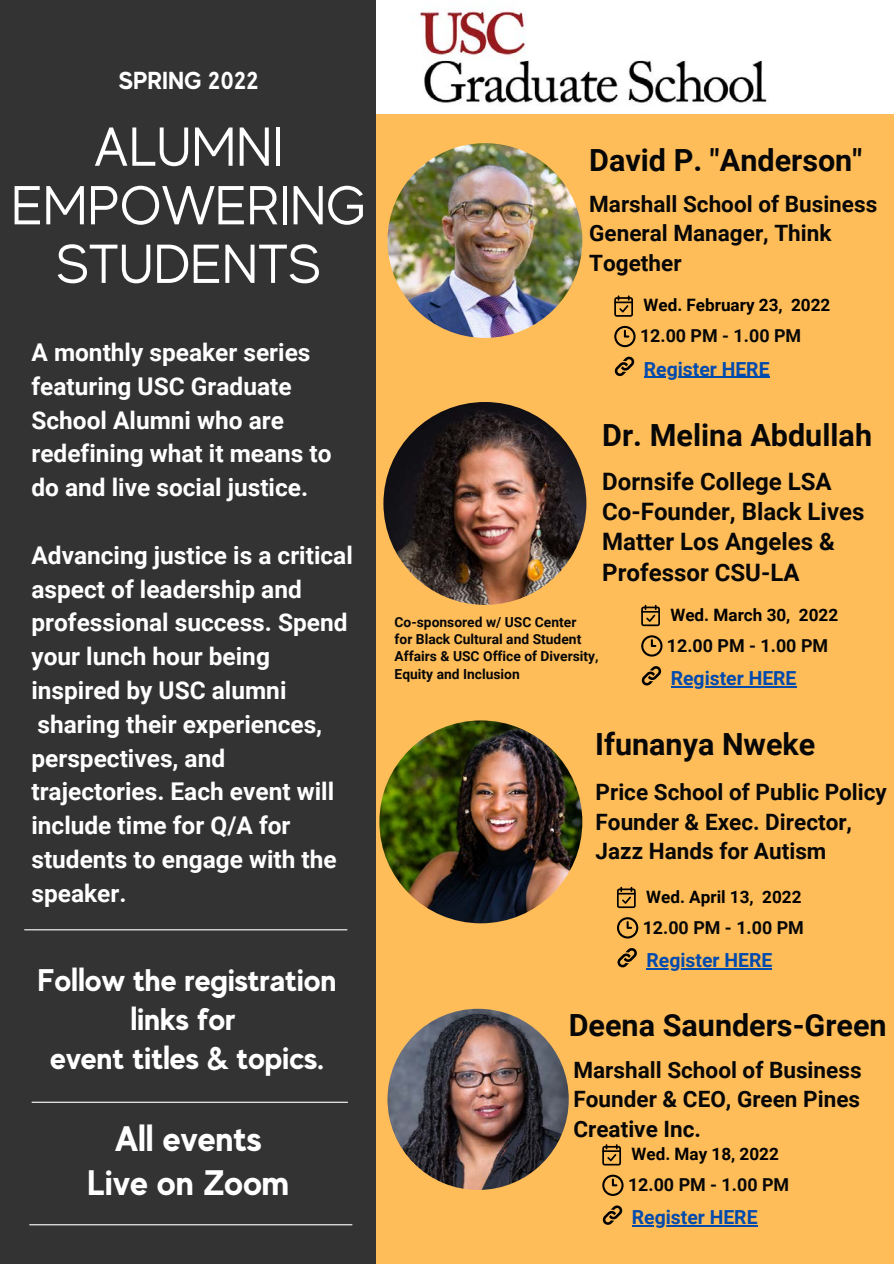
<style>
.page{position:relative;width:894px;height:1264px;background:#fff}
.page>*{position:absolute;margin:0;border:0;box-sizing:border-box;transform-origin:0 0}
.t1{font:54.6px/58.5px "MADE Evolve Sans";color:#fff;text-align:center}
.t2{font:700 35.4px "MADE Evolve Sans";color:#fff}
.t3{font:700 31.2px/39.5px "MADE Evolve Sans";color:#fff;text-align:center}
.t4{font:700 30.6px "Roboto";color:#070707}
.t5{font:700 24.6px "MADE Evolve Sans";color:#fff}
.t6{font:700 24.45px/33.8px "Roboto";color:#fff}
.t7{font:700 24px/30.5px "Roboto";color:#070707}
.t8{font:700 22.5px/29.2px "Roboto";color:#070707}
.t9{font:700 19.35px "Roboto";color:#004aad}
.t10{font:700 17.85px "Roboto";color:#070707}
.t11{font:700 17.1px "Roboto";color:#000}
.t12{font:700 13.8px "Roboto";color:#070707}
</style>
<div class="page">
<div style="left:0;top:0;width:893px;height:1263px;background:#333"></div>
<div style="left:376px;top:108px;width:517px;height:1155px;background:#ffbd59"></div>
<hr style="left:32px;top:1101px;width:315px;height:1px;background:#fff">
<hr style="left:30px;top:1224px;width:322px;height:1px;background:#fff">
<hr style="left:25px;top:929px;width:322px;height:1px;background:#fff">
<img style="left:377px;top:0;width:407px;height:114px">
<svg style="left:614px;top:295px;width:18px;height:22px"></svg>
<svg style="left:614px;top:326px;width:21px;height:21px"></svg>
<svg style="left:614px;top:356px;width:20px;height:20px"></svg>
<hr style="left:643px;top:376px;width:126px;height:2px;background:#004aad">
<img style="left:387px;top:143px;width:195px;height:195px;border-radius:50%">
<img style="left:383px;top:402px;width:203px;height:203px;border-radius:50%">
<img style="left:379px;top:720px;width:203px;height:203px;border-radius:50%">
<img style="left:387px;top:1008px;width:181px;height:181px;border-radius:50%">
<div style="left:784px;top:0;width:109px;height:114px;background:#fff"></div>
<svg style="left:641px;top:605px;width:18px;height:21px"></svg>
<svg style="left:641px;top:635px;width:21px;height:21px"></svg>
<svg style="left:641px;top:666px;width:20px;height:20px"></svg>
<hr style="left:670px;top:686px;width:126px;height:1px;background:#004aad">
<svg style="left:617px;top:886px;width:18px;height:22px"></svg>
<svg style="left:617px;top:917px;width:21px;height:21px"></svg>
<svg style="left:617px;top:948px;width:20px;height:19px"></svg>
<hr style="left:646px;top:968px;width:126px;height:1px;background:#004aad">
<svg style="left:602px;top:1144px;width:19px;height:21px"></svg>
<svg style="left:602px;top:1174px;width:21px;height:21px"></svg>
<svg style="left:602px;top:1205px;width:20px;height:20px"></svg>
<hr style="left:631px;top:1225px;width:126px;height:1px;background:#004aad">
<p class="t5" style="left:119px;top:66px;width:141px">SPRING 2022</p>
<p class="t1" style="left:11px;top:118px;width:355px">ALUMNI<br>EMPOWERING<br>STUDENTS</p>
<p class="t6" style="left:31px;top:334px;width:302px">A monthly speaker series featuring USC Graduate<br>School Alumni who are redefining what it means to do and live social justice.</p>
<p class="t6" style="left:31px;top:537px;width:323px">Advancing justice is a critical aspect of leadership and professional success. Spend your lunch hour being inspired by USC alumni sharing their experiences, perspectives, and trajectories. Each event will include time for Q/A for students to engage with the speaker.</p>
<p class="t3" style="left:38px;top:959px;width:300px">Follow the registration links for</p>
<p class="t3" style="left:50px;top:1038px;width:275px">event titles &amp; topics.</p>
<p class="t2" style="left:115px;top:1117px;width:148px">All events</p>
<p class="t2" style="left:87px;top:1161px;width:204px">Live on Zoom</p>
<p class="t4" style="left:589px;top:138px;width:274px">David P. "Anderson"</p>
<p class="t8" style="left:589px;top:189px;width:289px">Marshall School of Business</p>
<p class="t8" style="left:589px;top:218px;width:244px">General Manager, Think<br>Together</p>
<p class="t11" style="left:643px;top:293px;width:188px">Wed. February 23, 2022</p>
<p class="t10" style="left:639px;top:323px;width:163px">12.00 PM - 1.00 PM</p>
<p class="t9" style="left:643px;top:355px;width:127px">Register HERE</p>
<p class="t4" style="left:602px;top:414px;width:271px">Dr. Melina Abdullah</p>
<p class="t7" style="left:602px;top:465px;width:231px">Dornsife College LSA</p>
<p class="t7" style="left:602px;top:495px;width:264px">Co-Founder, Black Lives<br>Matter Los Angeles &amp;<br>Professor CSU-LA</p>
<p class="t12" style="left:394px;top:612px;width:183px">Co-sponsored w/ USC Center</p>
<p class="t12" style="left:394px;top:629px;width:188px">for Black Cultural and Student</p>
<p class="t12" style="left:394px;top:646px;width:205px">Affairs &amp; USC Office of Diversity,</p>
<p class="t12" style="left:394px;top:664px;width:127px">Equity and Inclusion</p>
<p class="t11" style="left:670px;top:602px;width:169px">Wed. March 30, 2022</p>
<p class="t10" style="left:666px;top:633px;width:163px">12.00 PM - 1.00 PM</p>
<p class="t9" style="left:670px;top:664px;width:127px">Register HERE</p>
<p class="t4" style="left:595px;top:722px;width:222px">Ifunanya Nweke</p>
<p class="t8" style="left:595px;top:777px;width:293px">Price School of Public Policy</p>
<p class="t8" style="left:595px;top:806px;width:258px">Founder &amp; Exec. Director,</p>
<p class="t8" style="left:595px;top:835px;width:232px">Jazz Hands for Autism</p>
<p class="t11" style="left:646px;top:884px;width:157px">Wed. April 13, 2022</p>
<p class="t10" style="left:642px;top:915px;width:163px">12.00 PM - 1.00 PM</p>
<p class="t9" style="left:646px;top:946px;width:127px">Register HERE</p>
<p class="t4" style="left:568px;top:1003px;width:319px">Deena Saunders-Green</p>
<p class="t8" style="left:573px;top:1054px;width:289px">Marshall School of Business</p>
<p class="t8" style="left:573px;top:1083px;width:288px">Founder &amp; CEO, Green Pines<br>Creative Inc.</p>
<p class="t11" style="left:631px;top:1141px;width:149px">Wed. May 18, 2022</p>
<p class="t10" style="left:627px;top:1172px;width:163px">12.00 PM - 1.00 PM</p>
<p class="t9" style="left:631px;top:1203px;width:127px">Register HERE</p>
</div>
